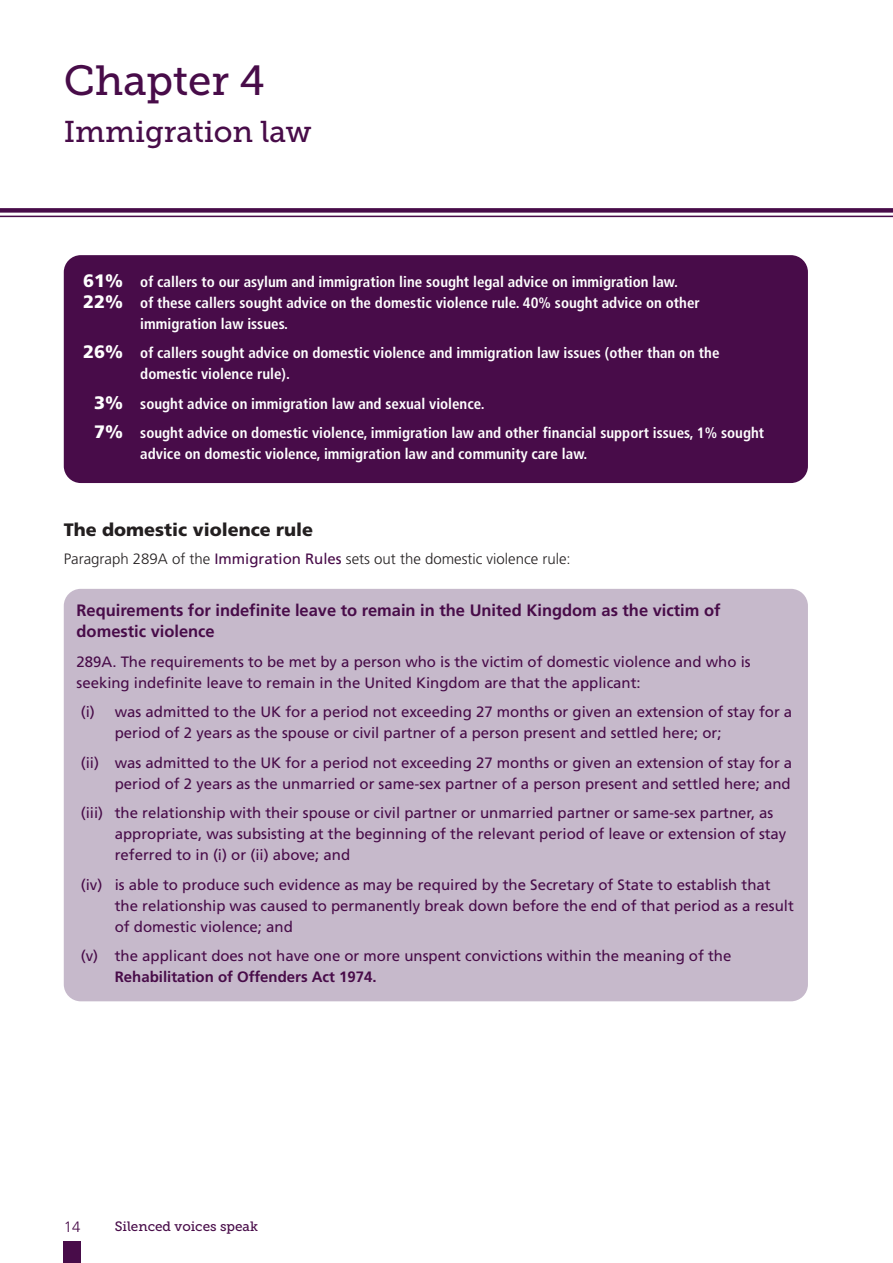
<style>
.page{position:relative;width:893px;height:1263px;background:#fff}
.page>*{position:absolute;margin:0;border:0;box-sizing:border-box;transform-origin:0 0}
.t1{font:42px "Museo Slab 500";color:#480c49}
.t2{font:30px "Museo Slab 500";color:#480c49}
.t3{font:900 18px "Frutiger";color:#231f20}
.t4{font:700 16.5px/21px "Frutiger";color:#480c49}
.t5{font:15px/21px "Frutiger";color:#480c49}
.t6{font:700 condensed 15px/21px "Frutiger";color:#fff}
.t7{font:300 15px "Frutiger";color:#231f20}
.t8{font:700 15px "Frutiger";color:#480c49}
.t9{font:300 15px "Frutiger";color:#480c49}
.t10{font:13.5px "Museo Slab 500";color:#480c49}
.s1{font-weight:900;font-stretch:normal;font-size:18px}
.s2{font-weight:400;color:#480c49}
</style>
<div class="page">
<div style="left:64px;top:589px;width:744px;height:412px;background:#c6b9cb;border-radius:17px"></div>
<div style="left:64px;top:255px;width:744px;height:228px;background:#480c49;border-radius:17px"></div>
<div style="left:64px;top:1242px;width:17px;height:21px;background:#480c49"></div>
<hr style="left:0;top:216px;width:893px;height:1px;background:#480c49">
<div style="left:0;top:208px;width:893px;height:5px;background:#480c49"></div>
<h1 class="t1" style="left:64px;top:65px;width:203px">Chapter 4</h1>
<h2 class="t2" style="left:64px;top:120px;width:249px">Immigration law</h2>
<p class="t6" style="left:83px;top:272px;width:596px"><span class="s1">61%</span> of callers to our asylum and immigration line sought legal advice on immigration law.</p>
<p class="t6" style="left:83px;top:293px;width:618px"><span class="s1">22%</span> of these callers sought advice on the domestic violence rule. 40% sought advice on other</p>
<p class="t6" style="left:140px;top:314px;width:149px">immigration law issues.</p>
<p class="t6" style="left:140px;top:344px;width:581px;text-indent:-57px"><span class="s1">26%</span> of callers sought advice on domestic violence and immigration law issues (other than on the domestic violence rule).</p>
<p class="t6" style="left:94px;top:390px;width:671px;line-height:29.5px"><span class="s1">3%</span> sought advice on immigration law and sexual violence.<br><span class="s1">7%</span> sought advice on domestic violence, immigration law and other financial support issues, 1% sought</p>
<p class="t6" style="left:140px;top:445px;width:448px">advice on domestic violence, immigration law and community care law.</p>
<p class="t3" style="left:64px;top:523px;width:251px">The domestic violence rule</p>
<p class="t7" style="left:64px;top:552px;width:508px">Paragraph 289A of the <span class="s2">Immigration Rules</span> sets out the domestic violence rule:</p>
<p class="t4" style="left:77px;top:601px;width:645px">Requirements for indefinite leave to remain in the United Kingdom as the victim of domestic violence</p>
<p class="t5" style="left:77px;top:652px;width:676px">289A. The requirements to be met by a person who is the victim of domestic violence and who is seeking indefinite leave to remain in the United Kingdom are that the applicant:</p>
<p class="t5" style="left:115px;top:703px;width:679px;text-indent:-34px">(i) was admitted to the UK for a period not exceeding 27 months or given an extension of stay for a period of 2 years as the spouse or civil partner of a person present and settled here; or;</p>
<p class="t5" style="left:81px;top:753px;width:713px;text-align:right">(ii) was admitted to the UK for a period not exceeding 27 months or given an extension of stay for a period of 2 years as the unmarried or same-sex partner of a person present and settled here; and</p>
<p class="t5" style="left:115px;top:804px;width:673px;text-indent:-34px">(iii) the relationship with their spouse or civil partner or unmarried partner or same-sex partner, as appropriate, was subsisting at the beginning of the relevant period of leave or extension of stay referred to in (i) or (ii) above; and</p>
<p class="t5" style="left:115px;top:875px;width:681px;text-indent:-34px">(iv) is able to produce such evidence as may be required by the Secretary of State to establish that the relationship was caused to permanently break down before the end of that period as a result of domestic violence; and</p>
<p class="t5" style="left:81px;top:947px;width:652px">(v) the applicant does not have one or more unspent convictions within the meaning of the</p>
<p class="t8" style="left:115px;top:971px;width:263px">Rehabilitation of Offenders Act 1974.</p>
<p class="t9" style="left:64px;top:1220px;width:18px">14</p>
<p class="t10" style="left:115px;top:1221px;width:145px">Silenced voices speak</p>
</div>
